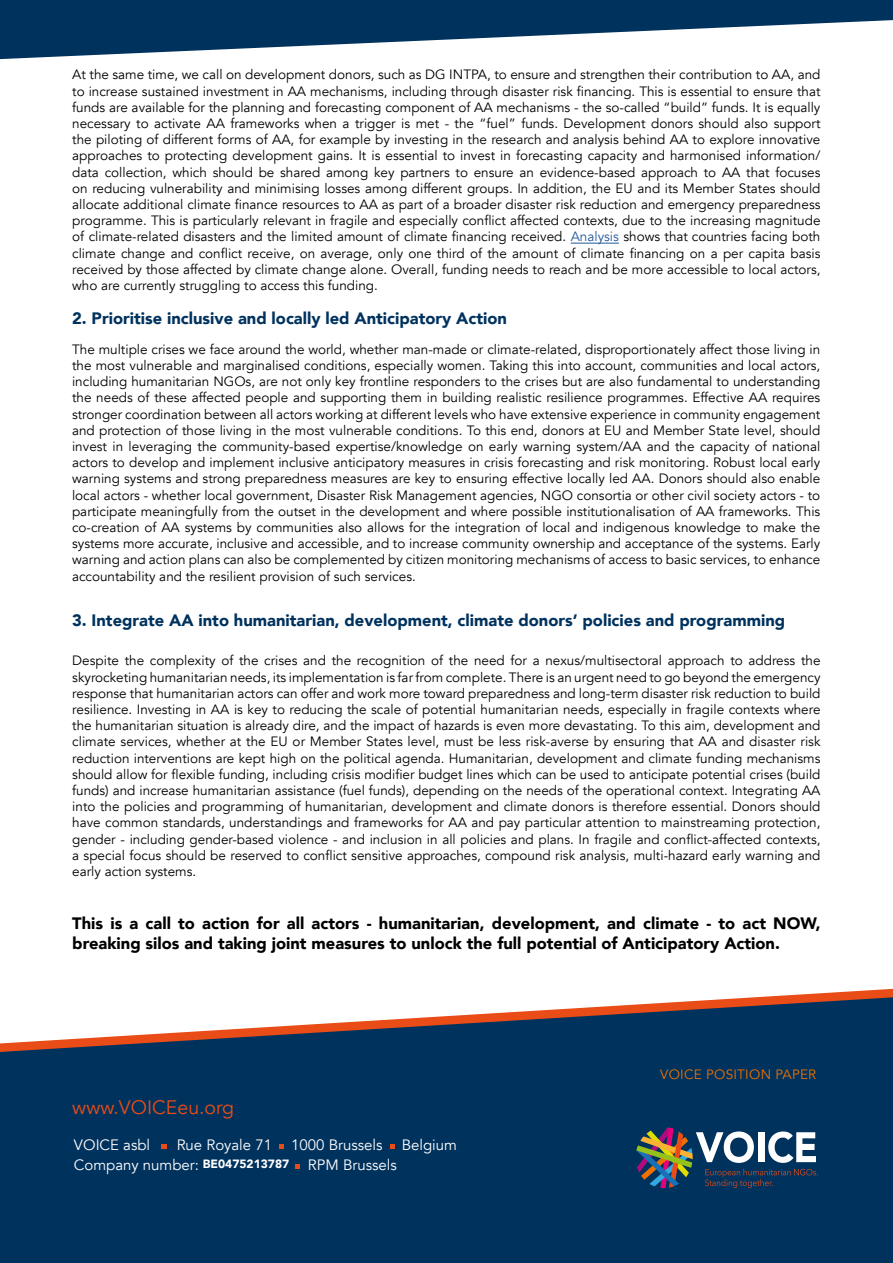
<style>
.page{position:relative;width:893px;height:1263px;background:#fff}
.page>*{position:absolute;margin:0;border:0;box-sizing:border-box;transform-origin:0 0}
.t1{font:24px "Avenir";letter-spacing:.02em;color:#ee7100}
.t2{font:19.5px "Avenir";color:#e94c16}
.t3{font:900 16.5px/19.8px "Avenir";color:#000}
.t4{font:900 16.5px "Avenir";color:#00325e}
.t5{font:15px "Avenir";color:#fff}
.t6{font:13.5px/16.2px "Avenir";color:#000;text-align:justify}
.t7{font:13.5px "Avenir";letter-spacing:.02em;color:#ee7100}
.t8{font:900 12px "Avenir";color:#fff}
.s1{color:#22599b}
</style>
<div class="page">
<div style="left:0;top:1053px;width:893px;height:210px;background:#00325e"></div>
<svg style="left:0;top:0;width:893px;height:60px;fill:#00325e"></svg>
<svg style="left:0;top:988px;width:893px;height:65px"></svg>
<svg style="left:279px;top:1144px;width:5px;height:5px"></svg>
<svg style="left:161px;top:1144px;width:5px;height:5px"></svg>
<svg style="left:295px;top:1164px;width:5px;height:4px"></svg>
<svg style="left:390px;top:1144px;width:5px;height:5px"></svg>
<svg style="left:635px;top:1127px;width:183px;height:61px;background:#4b6074"></svg>
<hr style="left:571px;top:243px;width:48px;height:1px;background:#22599b">
<div style="left:652px;top:1067px;width:188px;height:50px;background:#00325e"></div>
<div style="left:72px;top:1120px;width:349px;height:15px;background:#00325e"></div>
<div style="left:421px;top:1117px;width:54px;height:18px;background:#00325e"></div>
<div style="left:203px;top:1156px;width:85px;height:16px;background:#00325e"></div>
<p class="t6" style="left:72px;top:67px;width:750px">At the same time, we call on development donors, such as DG INTPA, to ensure and strengthen their contribution to AA, and to increase sustained investment in AA mechanisms, including through disaster risk financing. This is essential to ensure that funds are available for the planning and forecasting component of AA mechanisms - the so-called “build” funds. It is equally necessary to activate AA frameworks when a trigger is met - the “fuel” funds. Development donors should also support the piloting of different forms of AA, for example by investing in the research and analysis behind AA to explore innovative approaches to protecting development gains. It is essential to invest in forecasting capacity and harmonised information/ data collection, which should be shared among key partners to ensure an evidence-based approach to AA that focuses on reducing vulnerability and minimising losses among different groups. In addition, the EU and its Member States should allocate additional climate finance resources to AA as part of a broader disaster risk reduction and emergency preparedness programme. This is particularly relevant in fragile and especially conflict affected contexts, due to the increasing magnitude of climate-related disasters and the limited amount of climate financing received. <span class="s1">Analysis</span> shows that countries facing both climate change and conflict receive, on average, only one third of the amount of climate financing on a per capita basis received by those affected by climate change alone. Overall, funding needs to reach and be more accessible to local actors, who are currently struggling to access this funding.</p>
<p class="t4" style="left:72px;top:304px;width:436px">2. Prioritise inclusive and locally led Anticipatory Action</p>
<p class="t6" style="left:72px;top:341px;width:750px">The multiple crises we face around the world, whether man-made or climate-related, disproportionately affect those living in the most vulnerable and marginalised conditions, especially women. Taking this into account, communities and local actors, including humanitarian NGOs, are not only key frontline responders to the crises but are also fundamental to understanding the needs of these affected people and supporting them in building realistic resilience programmes. Effective AA requires stronger coordination between all actors working at different levels who have extensive experience in community engagement and protection of those living in the most vulnerable conditions. To this end, donors at EU and Member State level, should invest in leveraging the community-based expertise/knowledge on early warning system/AA and the capacity of national actors to develop and implement inclusive anticipatory measures in crisis forecasting and risk monitoring. Robust local early warning systems and strong preparedness measures are key to ensuring effective locally led AA. Donors should also enable local actors - whether local government, Disaster Risk Management agencies, NGO consortia or other civil society actors - to participate meaningfully from the outset in the development and where possible institutionalisation of AA frameworks. This co-creation of AA systems by communities also allows for the integration of local and indigenous knowledge to make the systems more accurate, inclusive and accessible, and to increase community ownership and acceptance of the systems. Early warning and action plans can also be complemented by citizen monitoring mechanisms of access to basic services, to enhance accountability and the resilient provision of such services.</p>
<p class="t4" style="left:72px;top:606px;width:715px">3. Integrate AA into humanitarian, development, climate donors’ policies and programming</p>
<p class="t6" style="left:72px;top:653px;width:750px">Despite the complexity of the crises and the recognition of the need for a nexus/multisectoral approach to address the skyrocketing humanitarian needs, its implementation is far from complete. There is an urgent need to go beyond the emergency response that humanitarian actors can offer and work more toward preparedness and long-term disaster risk reduction to build resilience. Investing in AA is key to reducing the scale of potential humanitarian needs, especially in fragile contexts where the humanitarian situation is already dire, and the impact of hazards is even more devastating. To this aim, development and climate services, whether at the EU or Member States level, must be less risk-averse by ensuring that AA and disaster risk reduction interventions are kept high on the political agenda. Humanitarian, development and climate funding mechanisms should allow for flexible funding, including crisis modifier budget lines which can be used to anticipate potential crises (build funds) and increase humanitarian assistance (fuel funds), depending on the needs of the operational context. Integrating AA into the policies and programming of humanitarian, development and climate donors is therefore essential. Donors should have common standards, understandings and frameworks for AA and pay particular attention to mainstreaming protection, gender - including gender-based violence - and inclusion in all policies and plans. In fragile and conflict-affected contexts, a special focus should be reserved to conflict sensitive approaches, compound risk analysis, multi-hazard early warning and early action systems.</p>
<p class="t3" style="left:72px;top:913px;width:750px">This is a call to action for all actors - humanitarian, development, and climate - to act NOW, breaking silos and taking joint measures to unlock the full potential of Anticipatory Action.</p>
<h2 class="t2" style="left:72px;top:1096px;width:163px">www.VOICEeu.org</h2>
<p class="t5" style="left:74px;top:1136px;width:78px">VOICE asbl</p>
<p class="t5" style="left:177px;top:1136px;width:97px">Rue Royale 71</p>
<p class="t5" style="left:291px;top:1136px;width:93px">1000 Brussels</p>
<p class="t5" style="left:402px;top:1136px;width:57px">Belgium</p>
<p class="t5" style="left:74px;top:1156px;width:214px">Company number: 0475213787</p>
<p class="t5" style="left:308px;top:1156px;width:90px">RPM Brussels</p>
<p class="t8" style="left:203px;top:1154px;width:88px">BE0475213787</p>
<p class="t7" style="left:660px;top:1067px;width:158px">VOICE POSITION PAPER</p>
<h1 class="t1" style="left:681px;top:1067px;width:142px">STATEMENT</h1>
</div>
